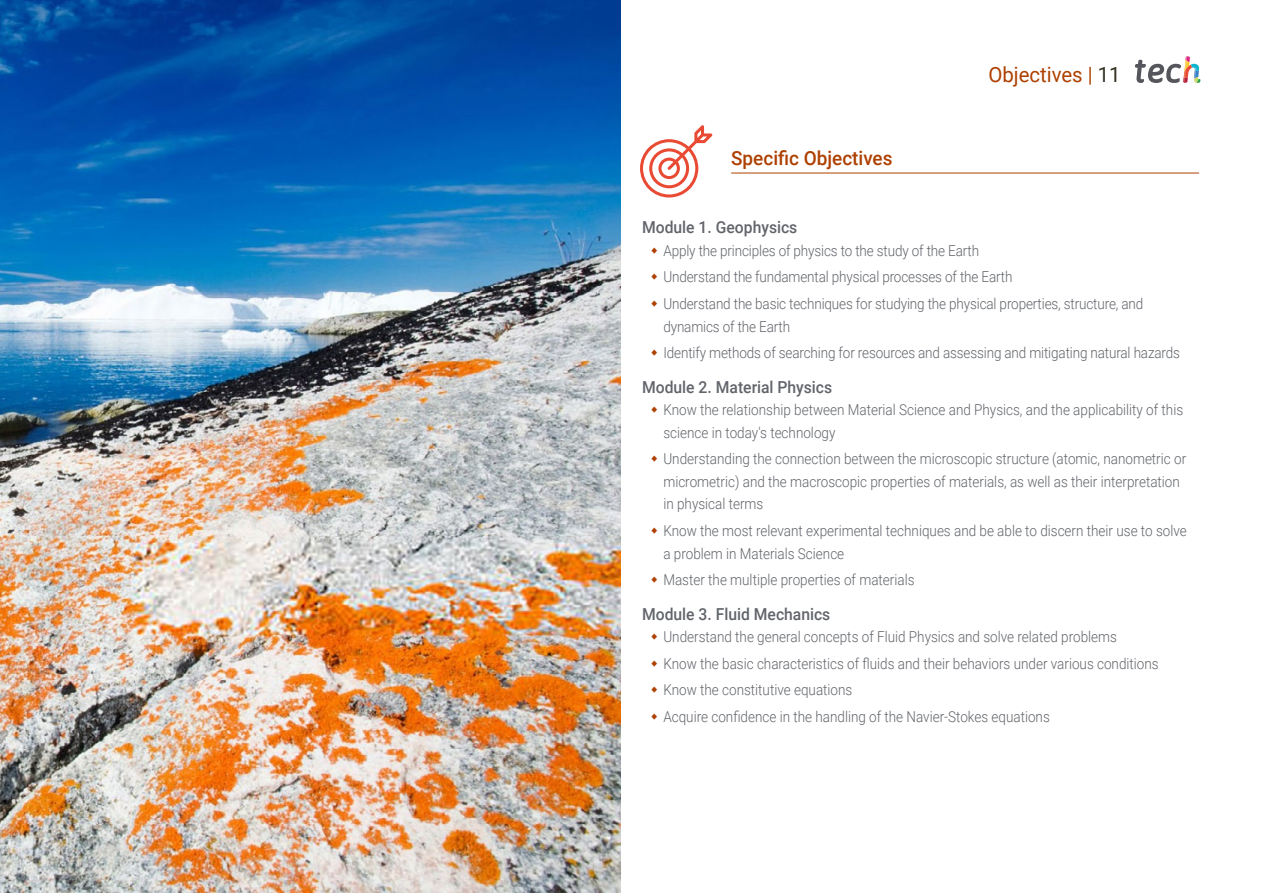
<style>
.page{position:relative;width:1263px;height:893px;background:#fff}
.page>*{position:absolute;margin:0;border:0;box-sizing:border-box;transform-origin:0 0}
.t1{font:21px "Roboto";color:#ae4000}
.t2{font:500 19.5px "Roboto";color:#ae4000}
.t3{font:500 16.5px "Roboto";color:#61646a;scale:.95 1}
.t4{font:300 15px/26.7px "Roboto";color:#61646a;scale:.9 1}
.s1{color:#312e20}
</style>
<div class="page">
<hr style="left:731px;top:173px;width:468px;height:1px;background:#ae4000">
<svg style="left:640px;top:125px;width:72px;height:73px"></svg>
<svg style="left:1135px;top:56px;width:65px;height:27px"></svg>
<img style="left:0;top:0;width:621px;height:893px">
<h2 class="t2" style="left:731px;top:144px;width:163px">Specific Objectives</h2>
<h1 class="t1" style="left:988px;top:60px;width:134px">Objectives | <span class="s1">11</span></h1>
<p class="t3" style="left:642px;top:216px;width:165px">Module 1. Geophysics</p>
<p class="t4" style="left:663px;top:236px;width:535px">Apply the principles of physics to the study of the Earth<br>Understand the fundamental physical processes of the Earth<br>Understand the basic techniques for studying the physical properties, structure, and</p>
<p class="t4" style="left:663px;top:312px;width:576px">dynamics of the Earth<br>Identify methods of searching for resources and assessing and mitigating natural hazards</p>
<p class="t3" style="left:642px;top:375px;width:202px">Module 2. Material Physics</p>
<p class="t4" style="left:663px;top:398px;width:579px;line-height:22.5px">Know the relationship between Material Science and Physics, and the applicability of this science in today's technology</p>
<p class="t4" style="left:663px;top:447px;width:582px;line-height:22.5px">Understanding the connection between the microscopic structure (atomic, nanometric or micrometric) and the macroscopic properties of materials, as well as their interpretation in physical terms</p>
<p class="t4" style="left:663px;top:519px;width:583px;line-height:22.5px">Know the most relevant experimental techniques and be able to discern their use to solve a problem in Materials Science</p>
<p class="t4" style="left:663px;top:566px;width:281px">Master the multiple properties of materials</p>
<p class="t3" style="left:642px;top:602px;width:200px">Module 3. Fluid Mechanics</p>
<p class="t4" style="left:663px;top:623px;width:552px">Understand the general concepts of Fluid Physics and solve related problems<br>Know the basic characteristics of fluids and their behaviors under various conditions Know the constitutive equations<br>Acquire confidence in the handling of the Navier-Stokes equations</p>
</div>
